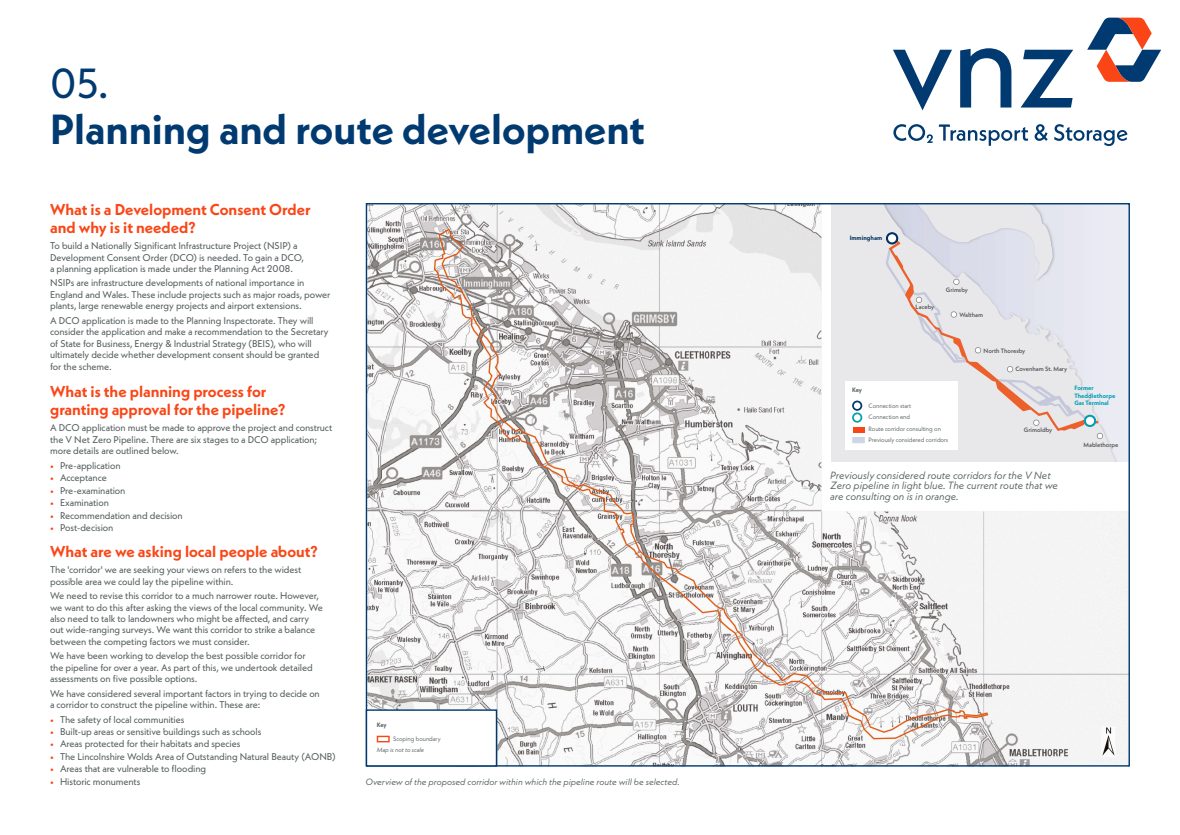
<style>
.page{position:relative;width:1180px;height:835px;background:#fff}
.page>*{position:absolute;margin:0;border:0;box-sizing:border-box;transform-origin:0 0}
.t1{font:700 42px "Neue Kabel";color:#003a70}
.t2{font:42px "Neue Kabel";color:#003a70}
.t3{font:700 15.75px/17.7px "Neue Kabel";color:#fa4616}
.t4{font:italic 10.5px/10.5px "Neue Kabel";color:#565f5f}
.t5{font:9.8px/11.4px "Neue Kabel";letter-spacing:-.015em;color:#565f5f}
.t6{font:italic 9.1px "Neue Kabel";color:#565f5f}
.t7{font:6.3px/11px "Neue Kabel";letter-spacing:-.01em;color:#565f5f}
.t8{font:500 6.3px "Neue Kabel";color:#4b4a4f}
.t9{font:700 6.3px/7.7px "Neue Kabel";color:#009eb5}
.t10{font:italic 6.3px "Neue Kabel";letter-spacing:-.01em;color:#565f5f}
.t11{font:700 6.3px "Neue Kabel";color:#003160}
.t12{font:700 6.3px "Neue Kabel";letter-spacing:-.03em;color:#565f5f}
.s1{color:#fa4616}
</style>
<div class="page">
<img style="left:368px;top:205px;width:760px;height:559px">
<svg style="left:832px;top:205px;width:296px;height:256px;background:#e7e8ec"></svg>
<svg style="left:885px;top:232px;width:218px;height:207px;background:#e3e0e4"></svg>
<div style="left:845px;top:381px;width:112px;height:68px;background:#fff"></div>
<svg style="left:893px;top:50px;width:59px;height:60px"></svg>
<svg style="left:960px;top:48px;width:51px;height:59px"></svg>
<svg style="left:1021px;top:50px;width:52px;height:57px"></svg>
<svg style="left:893px;top:124px;width:135px;height:22px"></svg>
<svg style="left:1034px;top:124px;width:13px;height:17px"></svg>
<svg style="left:1054px;top:124px;width:73px;height:22px"></svg>
<svg style="left:1087px;top:18px;width:74px;height:64px"></svg>
<div style="left:366px;top:709px;width:131px;height:57px;background:#fff;border:1px solid #003a70"></div>
<div style="left:377px;top:735px;width:13px;height:7px;border:1px solid #fa4616"></div>
<div style="left:852px;top:437px;width:12px;height:6px;background:#ccd7e2;border:1px solid #ccd7e2"></div>
<div style="left:853px;top:427px;width:11px;height:5px;background:#fa4616"></div>
<div style="left:852px;top:400px;width:10px;height:10px;border:2px solid #003a70;border-radius:50%"></div>
<div style="left:852px;top:412px;width:10px;height:10px;border:2px solid #00a3ad;border-radius:50%"></div>
<h1 class="t2" style="left:50px;top:56px;width:60px">05.</h1>
<h1 class="t1" style="left:50px;top:102px;width:596px">Planning and route development</h1>
<h2 class="t3" style="left:50px;top:200px;width:262px">What is a Development Consent Order and why is it needed?</h2>
<p class="t5" style="left:50px;top:240px;width:255px">To build a Nationally Significant Infrastructure Project (NSIP) a<br>Development Consent Order (DCO) is needed. To gain a DCO, a planning application is made under the Planning Act 2008.</p>
<p class="t5" style="left:50px;top:277px;width:282px">NSIPs are infrastructure developments of national importance in<br>England and Wales. These include projects such as major roads, power plants, large renewable energy projects and airport extensions.</p>
<p class="t5" style="left:50px;top:314px;width:280px">A DCO application is made to the Planning Inspectorate. They will consider the application and make a recommendation to the Secretary of State for Business, Energy &amp; Industrial Strategy (BEIS), who will ultimately decide whether development consent should be granted for the scheme.</p>
<h2 class="t3" style="left:50px;top:382px;width:237px">What is the planning process for granting approval for the pipeline?</h2>
<p class="t5" style="left:50px;top:422px;width:284px">A DCO application must be made to approve the project and construct the V Net Zero Pipeline. There are six stages to a DCO application; more details are outlined below.</p>
<p class="t5" style="left:50px;top:459px;width:72px"><span class="s1">•</span> Pre-application</p>
<p class="t5" style="left:50px;top:472px;width:58px"><span class="s1">•</span> Acceptance</p>
<p class="t5" style="left:50px;top:484px;width:77px"><span class="s1">•</span> Pre-examination</p>
<p class="t5" style="left:50px;top:496px;width:60px"><span class="s1">•</span> Examination</p>
<p class="t5" style="left:50px;top:509px;width:134px"><span class="s1">•</span> Recommendation and decision</p>
<p class="t5" style="left:50px;top:521px;width:65px"><span class="s1">•</span> Post-decision</p>
<h2 class="t3" style="left:50px;top:542px;width:269px">What are we asking local people about?</h2>
<p class="t5" style="left:50px;top:563px;width:253px">The 'corridor' we are seeking your views on refers to the widest possible area we could lay the pipeline within.</p>
<p class="t5" style="left:50px;top:589px;width:274px">We need to revise this corridor to a much narrower route. However, we want to do this after asking the views of the local community. We also need to talk to landowners who might be affected, and carry out wide-ranging surveys. We want this corridor to strike a balance between the competing factors we must consider.</p>
<p class="t5" style="left:50px;top:650px;width:264px">We have been working to develop the best possible corridor for the pipeline for over a year. As part of this, we undertook detailed assessments on five possible options.</p>
<p class="t5" style="left:50px;top:687px;width:271px">We have considered several important factors in trying to decide on a corridor to construct the pipeline within. These are:</p>
<p class="t5" style="left:50px;top:713px;width:136px"><span class="s1">•</span> The safety of local communities</p>
<p class="t5" style="left:50px;top:725px;width:213px"><span class="s1">•</span> Built-up areas or sensitive buildings such as schools</p>
<p class="t5" style="left:50px;top:738px;width:192px"><span class="s1">•</span> Areas protected for their habitats and species</p>
<p class="t5" style="left:50px;top:750px;width:287px"><span class="s1">•</span> The Lincolnshire Wolds Area of Outstanding Natural Beauty (AONB)</p>
<p class="t5" style="left:50px;top:762px;width:158px"><span class="s1">•</span> Areas that are vulnerable to flooding</p>
<p class="t5" style="left:50px;top:775px;width:92px"><span class="s1">•</span> Historic monuments</p>
<p class="t12" style="left:377px;top:721px;width:12px">Key</p>
<p class="t7" style="left:393px;top:733px;width:49px">Scoping boundary</p>
<p class="t10" style="left:377px;top:746px;width:49px">Map is not to scale</p>
<p class="t6" style="left:365px;top:775px;width:316px">Overview of the proposed corridor within which the pipeline route will be selected.</p>
<p class="t11" style="left:849px;top:234px;width:34px">Immingham</p>
<p class="t8" style="left:915px;top:302px;width:20px">Laceby</p>
<p class="t8" style="left:946px;top:286px;width:24px">Grimsby</p>
<p class="t8" style="left:959px;top:310px;width:25px">Waltham</p>
<p class="t8" style="left:983px;top:346px;width:43px">North Thoresby</p>
<p class="t8" style="left:1015px;top:365px;width:53px">Covenham St. Mary</p>
<p class="t12" style="left:852px;top:385px;width:12px">Key</p>
<p class="t7" style="left:868px;top:400px;width:44px">Connection start<br>Connection end</p>
<p class="t7" style="left:868px;top:434px;width:81px">Previously considered corridors</p>
<p class="t7" style="left:868px;top:422px;width:74px">Route corridor consulting on</p>
<p class="t8" style="left:1024px;top:426px;width:30px">Grimoldby</p>
<p class="t4" style="left:830px;top:470px;width:229px">Previously considered route corridors for the V Net<br>Zero pipeline in light blue. The current route that we are consulting on is in orange.</p>
<p class="t9" style="left:1074px;top:384px;width:43px">Former<br>Theddlethorpe<br>Gas Terminal</p>
<p class="t8" style="left:1083px;top:440px;width:36px">Mablethorpe</p>
</div>
